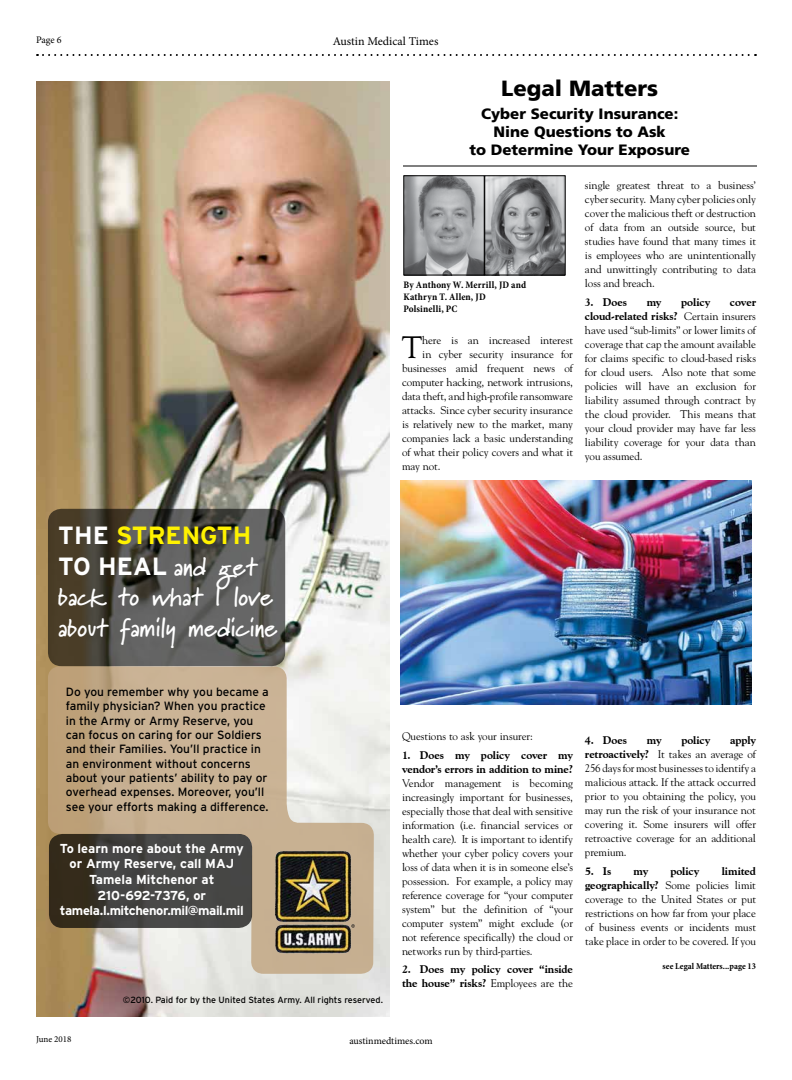
<style>
.page{position:relative;width:792px;height:1080px;background:#fff}
.page>*{position:absolute;margin:0;border:0;box-sizing:border-box;transform-origin:0 0}
.t1{font:30.9px "Goudy";color:#000}
.t2{font:700 24.9px/30.9px "Marydale";color:#fff}
.t3{font:700 24.9px/30.9px "Interstate";color:#fff}
.t4{font:900 22px "Frutiger";color:#000}
.t5{font:900 15px/18px "Frutiger";color:#000;text-align:center}
.t6{font:700 13px/15.6px "Interstate";letter-spacing:-.005em;color:#fff;text-align:center}
.t7{font:12px/14.4px "Interstate";color:#000}
.t8{font:12px "Minion Pro";color:#000}
.t9{font:11px/14px "Goudy";letter-spacing:-.005em;color:#000;text-align:justify}
.t10{font:800 11px/14px "Goudy Old Style BT";letter-spacing:-.005em;color:#000}
.t11{font:700 condensed 10px/12px "Minion Pro";letter-spacing:.02em;color:#000}
.t12{font:10px "Minion Pro";letter-spacing:-.005em;color:#000}
.t13{font:9px "Interstate";color:#000}
.t14{font:700 condensed 9px "Minion Pro";color:#000}
.t15{font:9px "Minion Pro";color:#000}
.s1{font-family:"Goudy";font-weight:400}
.s2{color:#fff200}
.s3{font-family:"Marydale"}
.s4{font-family:"Goudy Old Style BT";font-weight:800}
</style>
<div class="page">
<svg style="left:37px;top:54px;width:719px;height:2px"></svg>
<hr style="left:403px;top:166px;width:354px;height:1px;background:#000">
<img style="left:400px;top:480px;width:352px;height:225px">
<img style="left:406px;top:178px;width:158px;height:95px">
<div style="left:484px;top:176px;width:82px;height:99px;border:1px solid #000"></div>
<img style="left:36px;top:81px;width:354px;height:936px">
<svg style="left:48px;top:666px;width:326px;height:308px;background:#d0bfa7"></svg>
<svg style="left:48px;top:509px;width:237px;height:157px;background:#524f48"></svg>
<svg style="left:49px;top:834px;width:203px;height:94px;background:#413f3a"></svg>
<img style="left:265px;top:842px;width:96px;height:118px">
<p class="t12" style="left:36px;top:33px;width:27px">Page 6</p>
<p class="t8" style="left:333px;top:33px;width:107px">Austin Medical Times</p>
<h3 class="t4" style="left:501px;top:76px;width:159px">Legal Matters</h3>
<h3 class="t5" style="left:469px;top:105px;width:222px">Cyber Security Insurance:<br>Nine Questions to Ask<br>to Determine Your Exposure</h3>
<p class="t11" style="left:404px;top:279px;width:124px">By Anthony W. Merrill, JD and<br>Kathryn T. Allen, JD<br>Polsinelli, PC</p>
<h1 class="t1" style="left:402px;top:328px;width:22px">T</h1>
<p class="t9" style="left:422px;top:333px;width:152px">here is an increased interest</p>
<p class="t9" style="left:422px;top:347px;width:152px">in cyber security insurance for</p>
<p class="t9" style="left:402px;top:361px;width:173px">businesses amid frequent news of</p>
<p class="t9" style="left:402px;top:375px;width:173px">computer hacking, network intrusions,</p>
<p class="t9" style="left:402px;top:389px;width:172px">data theft, and high-profile ransomware</p>
<p class="t9" style="left:402px;top:403px;width:172px">attacks. Since cyber security insurance</p>
<p class="t9" style="left:402px;top:417px;width:173px">is relatively new to the market, many</p>
<p class="t9" style="left:402px;top:431px;width:173px">companies lack a basic understanding</p>
<p class="t9" style="left:402px;top:445px;width:172px">of what their policy covers and what it</p>
<p class="t9" style="left:402px;top:459px;width:40px">may not.</p>
<p class="t9" style="left:585px;top:178px;width:173px">single greatest threat to a business’ cyber security. Many cyber policies only cover the malicious theft or destruction of data from an outside source, but studies have found that many times it is employees who are unintentionally and unwittingly contributing to data loss and breach.</p>
<p class="t10" style="left:585px;top:295px;width:44px">3. Does</p>
<p class="t10" style="left:647px;top:295px;width:16px">my</p>
<p class="t10" style="left:681px;top:295px;width:31px">policy</p>
<p class="t10" style="left:585px;top:295px;width:173px;text-align:right">cover<br>cloud-related risks? <span class="s1">Certain insurers</span></p>
<p class="t9" style="left:585px;top:323px;width:173px">have used “sub-limits” or lower limits of coverage that cap the amount available for claims specific to cloud-based risks for cloud users. Also note that some policies will have an exclusion for liability assumed through contract by the cloud provider. This means that your cloud provider may have far less liability coverage for your data than you assumed.</p>
<h2 class="t3" style="left:58px;top:519px;width:200px">THE <span class="s2">STRENGTH<br></span>TO HEAL <span class="s3">and get</span></h2>
<h2 class="t2" style="left:58px;top:581px;width:221px">back to what I love about family medicine</h2>
<p class="t7" style="left:66px;top:684px;width:204px">Do you remember why you became a family physician? When you practice in the Army or Army Reserve, you can focus on caring for our Soldiers and their Families. You’ll practice in an environment without concerns about your patients’ ability to pay or overhead expenses. Moreover, you’ll see your efforts making a difference.</p>
<p class="t6" style="left:60px;top:840px;width:185px">To learn more about the Army or Army Reserve, call MAJ<br>Tamela Mitchenor at<br>210-692-7376, or tamela.l.mitchenor.mil@mail.mil</p>
<p class="t13" style="left:123px;top:994px;width:262px">©2010. Paid for by the United States Army. All rights reserved.</p>
<p class="t9" style="left:402px;top:729px;width:132px">Questions to ask your insurer:</p>
<p class="t10" style="left:402px;top:748px;width:173px">1. Does my policy cover my vendor’s errors in addition to mine?</p>
<p class="t9" style="left:402px;top:776px;width:173px">Vendor management is becoming increasingly important for businesses, especially those that deal with sensitive information (i.e. financial services or health care). It is important to identify whether your cyber policy covers your loss of data when it is in someone else’s possession. For example, a policy may reference coverage for “your computer system” but the definition of “your computer system” might exclude (or not reference specifically) the cloud or networks run by third-parties.</p>
<p class="t10" style="left:402px;top:962px;width:173px">2. Does my policy cover “inside the house” risks? <span class="s1">Employees are the</span></p>
<p class="t10" style="left:585px;top:733px;width:44px">4. Does</p>
<p class="t10" style="left:647px;top:733px;width:16px">my</p>
<p class="t10" style="left:681px;top:733px;width:31px">policy</p>
<p class="t10" style="left:730px;top:733px;width:27px">apply</p>
<p class="t9" style="left:585px;top:747px;width:173px"><span class="s4">retroactively?</span> It takes an average of 256 days for most businesses to identify a malicious attack. If the attack occurred prior to you obtaining the policy, you may run the risk of your insurance not covering it. Some insurers will offer retroactive coverage for an additional premium.</p>
<p class="t10" style="left:585px;top:864px;width:28px">5. Is</p>
<p class="t10" style="left:634px;top:864px;width:16px">my</p>
<p class="t10" style="left:670px;top:864px;width:31px">policy</p>
<p class="t10" style="left:722px;top:864px;width:36px">limited</p>
<p class="t9" style="left:585px;top:878px;width:173px"><span class="s4">geographically?</span> Some policies limit coverage to the United States or put restrictions on how far from your place of business events or incidents must take place in order to be covered. If you</p>
<p class="t14" style="left:663px;top:960px;width:95px">see Legal Matters...page 13</p>
<p class="t15" style="left:36px;top:1033px;width:37px">June 2018</p>
<p class="t12" style="left:349px;top:1034px;width:85px">austinmedtimes.com</p>
</div>
